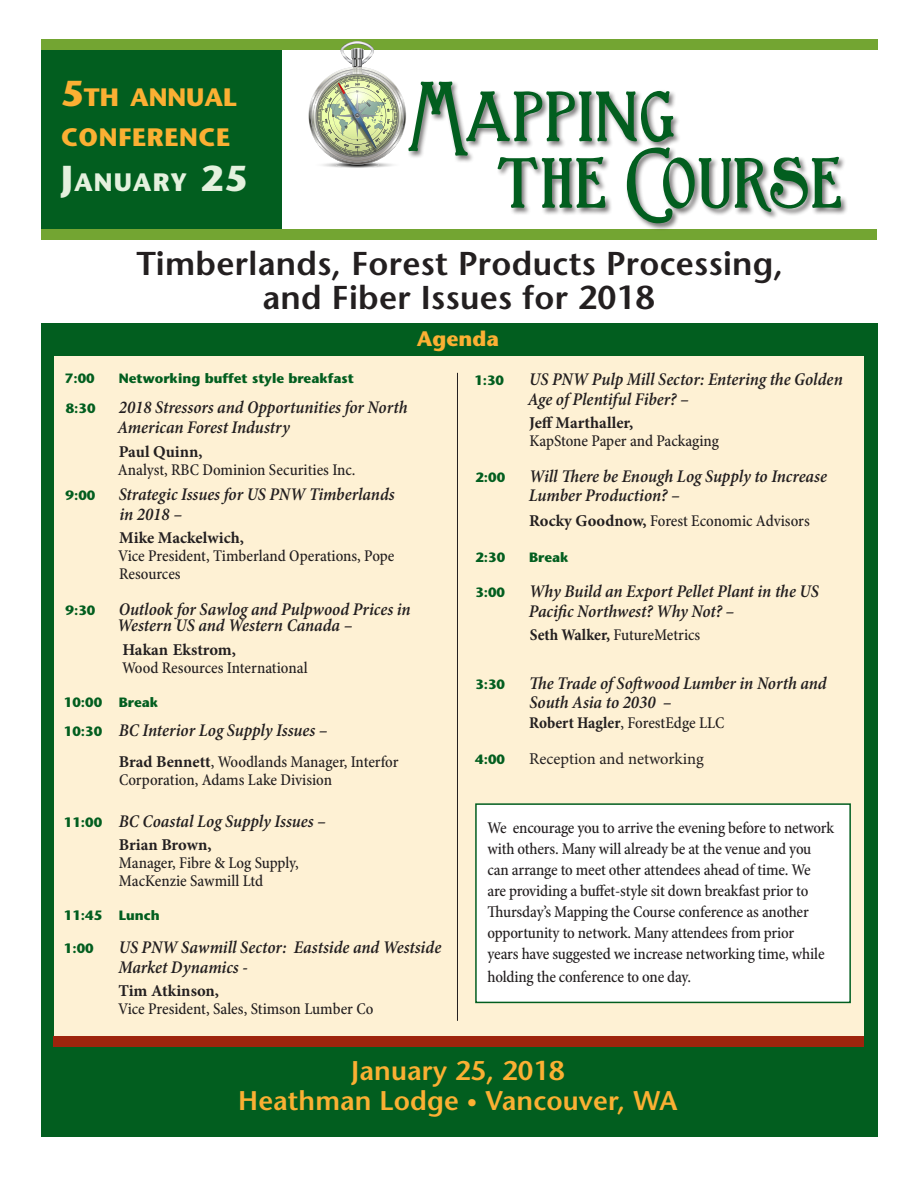
<style>
.page{position:relative;width:918px;height:1188px;background:#fff}
.page>*{position:absolute;margin:0;border:0;box-sizing:border-box;transform-origin:0 0}
.t1{font:700 57.6px "Great Bromwich";letter-spacing:.01em;color:#025e1f}
.t2{font:600 33px/34.5px "Stone Sans Std";letter-spacing:.01em;color:#231f20;text-align:center}
.t3{font:600 27px/30px "Stone Sans Std";letter-spacing:.005em;color:#fbb033;text-align:center}
.t4{font:700 25.2px/40.5px "Stone Sans Std";letter-spacing:.03em;color:#fbb033}
.t5{font:700 25.2px "Stone Sans Std";letter-spacing:.045em;color:#e4f1de}
.Headers_2{font:700 21px "Stone Sans Std";color:#fbb033}
.t6{font:italic 600 condensed 18px/19.5px "Minion Pro";letter-spacing:-.005em;color:#231f20}
.Author_name_and_affi{font:500 condensed 16.5px/18px "Minion Pro";letter-spacing:-.01em;color:#231f20}
.t7{font:16.5px "Minion Pro";color:#231f20}
.Author_name_and_affi-2{font:700 13.5px "Stone Sans Std";color:#025e1f}
.s1{font-size:36px}
.s2{font-weight:700;font-stretch:normal}
.s3{font-weight:700}
.s4{font-family:"Stone Sans Std";font-weight:700;font-style:normal;font-stretch:normal;font-size:13.5px;color:#025e1f}
.s5{font-size:21px}
</style>
<div class="page">
<div style="left:41px;top:323px;width:837px;height:813px;background:#025e1f"></div>
<div style="left:55px;top:356px;width:809px;height:685px;background:#fef1d4"></div>
<hr style="left:457px;top:373px;width:1px;height:648px;background:#231f20">
<div style="left:476px;top:804px;width:374px;height:198px;background:#fff"></div>
<div style="left:475px;top:803px;width:376px;height:200px;border:2px solid #025e1f"></div>
<div style="left:54px;top:1036px;width:810px;height:10px;background:#9e240d"></div>
<div style="left:41px;top:47px;width:240px;height:188px;background:#025e1f"></div>
<div style="left:41px;top:229px;width:836px;height:11px;background:#73a532"></div>
<div style="left:41px;top:40px;width:837px;height:10px;background:#73a532"></div>
<div style="left:407px;top:80px;width:441px;height:151px;background:#231f20;opacity:.6"></div>
<img style="left:336px;top:165px;width:43px;height:3px">
<svg style="left:308px;top:41px;width:98px;height:124px"></svg>
<p class="t4" style="left:61px;top:77px;width:178px"><span class="s1">5</span>TH ANNUAL<br>CONFERENCE</p>
<p class="t5" style="left:61px;top:167px;width:188px"><span class="s1">J</span>ANUARY <span class="s1">25</span></p>
<p class="t1" style="left:407px;top:87px;width:270px">Mapping</p>
<p class="t1" style="left:496px;top:153px;width:348px">the Course</p>
<p class="t2" style="left:137px;top:246px;width:648px">Timberlands, Forest Products Processing, and Fiber Issues for 2018</p>
<p class="Headers_2" style="left:417px;top:327px;width:83px">Agenda</p>
<p class="Author_name_and_affi-2" style="left:65px;top:370px;width:31px">7:00</p>
<p class="Author_name_and_affi-2" style="left:119px;top:370px;width:237px">Networking buffet style breakfast</p>
<p class="Author_name_and_affi-2" style="left:66px;top:400px;width:31px">8:30</p>
<p class="t6" style="left:117px;top:398px;width:292px">2018 Stressors and Opportunities for North<br>American Forest Industry</p>
<p class="Author_name_and_affi" style="left:118px;top:444px;width:239px"><span class="s2">Paul Quinn</span><span class="s3">,<br></span>Analyst, RBC Dominion Securities Inc.</p>
<p class="Author_name_and_affi-2" style="left:66px;top:488px;width:31px">9:00</p>
<p class="t6" style="left:119px;top:486px;width:278px">Strategic Issues for US PNW Timberlands in 2018 –</p>
<p class="Author_name_and_affi" style="left:118px;top:530px;width:278px"><span class="s2">Mike Mackelwich,<br></span>Vice President, Timberland Operations, Pope<br>Resources</p>
<p class="Author_name_and_affi-2" style="left:66px;top:602px;width:31px">9:30</p>
<p class="t6" style="left:117px;top:602px;width:295px;line-height:16.5px">Outlook for Sawlog and Pulpwood Prices in<br>Western US and Western Canada –</p>
<p class="Author_name_and_affi" style="left:122px;top:641px;width:187px"><span class="s2">Hakan Ekstrom,<br></span>Wood Resources International</p>
<p class="Author_name_and_affi-2" style="left:64px;top:694px;width:96px">10:00 Break</p>
<p class="t6" style="left:64px;top:721px;width:265px"><span class="s4">10:30</span> BC Interior Log Supply Issues –</p>
<p class="Author_name_and_affi" style="left:119px;top:754px;width:281px"><span class="s2">Brad Bennett</span>, Woodlands Manager, Interfor<br>Corporation, Adams Lake Division</p>
<p class="t6" style="left:64px;top:812px;width:264px"><span class="s4">11:00</span> BC Coastal Log Supply Issues –</p>
<p class="Author_name_and_affi" style="left:119px;top:837px;width:181px"><span class="s2">Brian Brown,<br></span>Manager, Fibre &amp; Log Supply,<br>MacKenzie Sawmill Ltd</p>
<p class="Author_name_and_affi-2" style="left:64px;top:908px;width:97px">11:45 Lunch</p>
<p class="Author_name_and_affi-2" style="left:64px;top:941px;width:31px">1:00</p>
<p class="t6" style="left:119px;top:939px;width:324px">US PNW Sawmill Sector: Eastside and Westside<br>Market Dynamics -</p>
<p class="Author_name_and_affi" style="left:118px;top:983px;width:257px"><span class="s2">Tim Atkinson,<br></span>Vice President, Sales, Stimson Lumber Co</p>
<p class="Author_name_and_affi-2" style="left:474px;top:372px;width:31px">1:30</p>
<p class="t6" style="left:528px;top:370px;width:317px">US PNW Pulp Mill Sector: Entering the Golden<br>Age of Plentiful Fiber? –</p>
<p class="Author_name_and_affi" style="left:529px;top:415px;width:191px"><span class="s2">Jeff Marthaller,<br></span>KapStone Paper and Packaging</p>
<p class="Author_name_and_affi-2" style="left:475px;top:469px;width:31px">2:00</p>
<p class="t6" style="left:529px;top:467px;width:300px">Will There be Enough Log Supply to Increase<br>Lumber Production? –</p>
<p class="Author_name_and_affi" style="left:529px;top:513px;width:282px"><span class="s2">Rocky Goodnow,</span> Forest Economic Advisors</p>
<p class="Author_name_and_affi-2" style="left:475px;top:549px;width:31px">2:30</p>
<p class="Author_name_and_affi-2" style="left:529px;top:549px;width:41px">Break</p>
<p class="Author_name_and_affi-2" style="left:475px;top:585px;width:31px">3:00</p>
<p class="t6" style="left:529px;top:583px;width:291px">Why Build an Export Pellet Plant in the US<br>Pacific Northwest? Why Not? –</p>
<p class="Author_name_and_affi" style="left:530px;top:627px;width:172px"><span class="s3">Seth Walker,</span> FutureMetrics</p>
<p class="Author_name_and_affi-2" style="left:475px;top:676px;width:31px">3:30</p>
<p class="t6" style="left:529px;top:674px;width:299px">The Trade of Softwood Lumber in North and<br>South Asia to 2030 –</p>
<p class="Author_name_and_affi" style="left:529px;top:714px;width:197px"><span class="s3">Robert Hagler</span>, ForestEdge LLC</p>
<p class="Author_name_and_affi-2" style="left:475px;top:751px;width:31px">4:00</p>
<p class="t7" style="left:529px;top:747px;width:176px">Reception and networking</p>
<p class="Author_name_and_affi" style="left:488px;top:818px;width:348px;line-height:21px">We encourage you to arrive the evening before to network with others. Many will already be at the venue and you can arrange to meet other attendees ahead of time. We<br>are providing a buffet-style sit down breakfast prior to Thursday’s Mapping the Course conference as another opportunity to network. Many attendees from prior<br>years have suggested we increase networking time, while</p>
<p class="Author_name_and_affi" style="left:488px;top:968px;width:205px">holding the conference to one day.</p>
<p class="t3" style="left:238px;top:1055px;width:441px">January 25, 2018<br>Heathman Lodge <span class="s5">•</span> Vancouver, WA</p>
</div>
